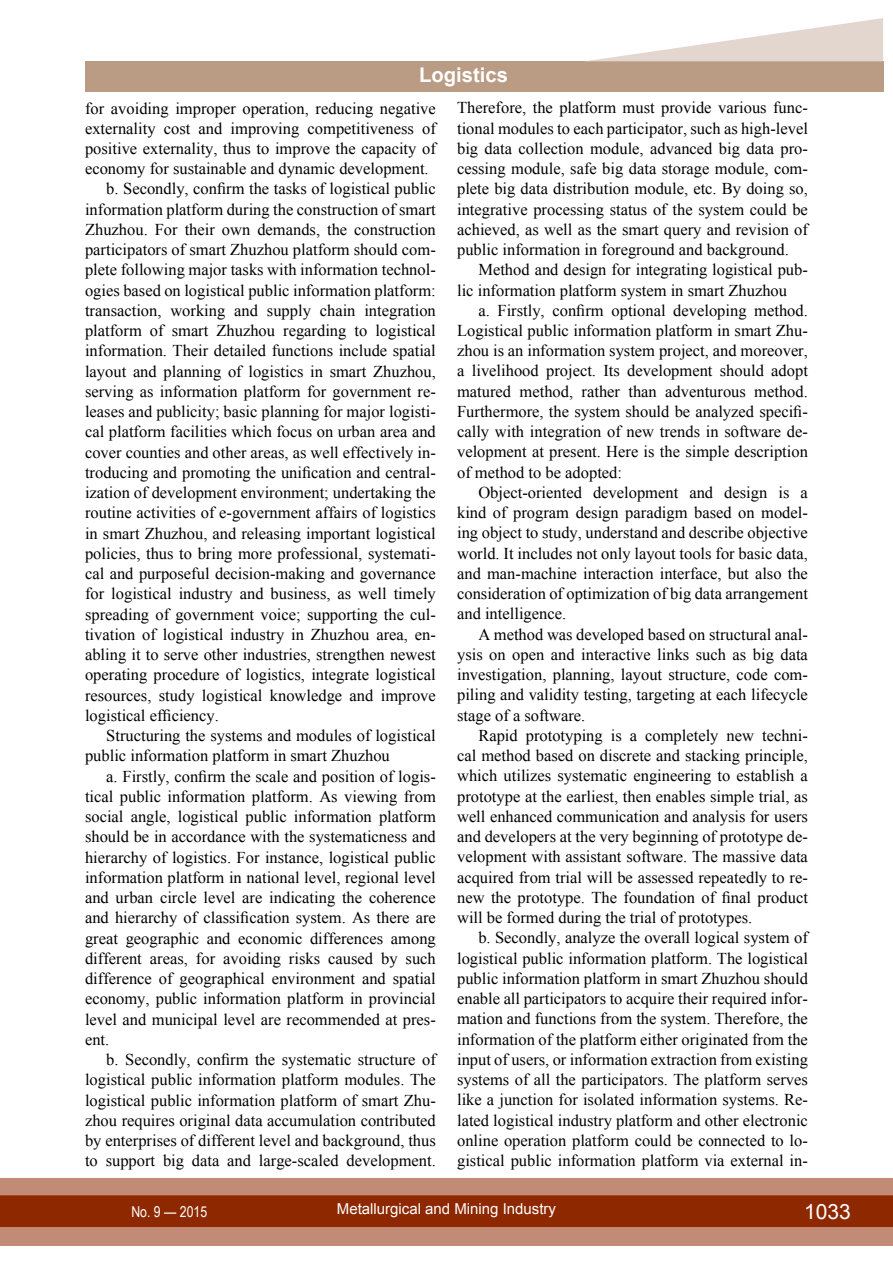
<style>
.page{position:relative;width:893px;height:1263px;background:#fff}
.page>*{position:absolute;margin:0;border:0;box-sizing:border-box;transform-origin:0 0}
.t1{font:21px "Arial";color:#fff}
.t2{font:700 20.25px "Arial";color:#fff}
.t3{font:16.5px/20.2px "Times New Roman";color:#000;text-align:justify}
.t4{font:15px "Arial";color:#fff}
.t5{font:15px "Arial Narrow";color:#fff}
</style>
<div class="page">
<div style="left:0;top:1178px;width:893px;height:68px;background:#c28b76"></div>
<div style="left:0;top:1195px;width:893px;height:32px;background:#8e2800;border:2px solid #8e2800"></div>
<div style="left:85px;top:62px;width:798px;height:30px;background:#ba9c85"></div>
<svg style="left:583px;top:18px;width:300px;height:44px"></svg>
<p class="t2" style="left:419px;top:62px;width:90px">Logistics</p>
<p class="t3" style="left:85px;top:98px;width:352px">for avoiding improper operation, reducing negative</p>
<p class="t3" style="left:85px;top:118px;width:352px">externality cost and improving competitiveness of</p>
<p class="t3" style="left:85px;top:138px;width:352px">positive externality, thus to improve the capacity of</p>
<p class="t3" style="left:85px;top:158px;width:345px">economy for sustainable and dynamic development.</p>
<p class="t3" style="left:106px;top:179px;width:331px">b. Secondly, confirm the tasks of logistical public</p>
<p class="t3" style="left:85px;top:199px;width:352px">information platform during the construction of smart</p>
<p class="t3" style="left:85px;top:219px;width:352px">Zhuzhou. For their own demands, the construction</p>
<p class="t3" style="left:85px;top:239px;width:352px">participators of smart Zhuzhou platform should com-</p>
<p class="t3" style="left:85px;top:260px;width:352px">plete following major tasks with information technol-</p>
<p class="t3" style="left:85px;top:280px;width:352px">ogies based on logistical public information platform:</p>
<p class="t3" style="left:85px;top:300px;width:352px">transaction, working and supply chain integration</p>
<p class="t3" style="left:85px;top:320px;width:352px">platform of smart Zhuzhou regarding to logistical</p>
<p class="t3" style="left:85px;top:341px;width:352px">information. Their detailed functions include spatial</p>
<p class="t3" style="left:85px;top:361px;width:352px">layout and planning of logistics in smart Zhuzhou,</p>
<p class="t3" style="left:85px;top:381px;width:352px">serving as information platform for government re-</p>
<p class="t3" style="left:85px;top:401px;width:352px">leases and publicity; basic planning for major logisti-</p>
<p class="t3" style="left:85px;top:422px;width:352px">cal platform facilities which focus on urban area and</p>
<p class="t3" style="left:85px;top:442px;width:352px">cover counties and other areas, as well effectively in-</p>
<p class="t3" style="left:85px;top:462px;width:352px">troducing and promoting the unification and central-</p>
<p class="t3" style="left:85px;top:482px;width:352px">ization of development environment; undertaking the</p>
<p class="t3" style="left:85px;top:502px;width:352px">routine activities of e-government affairs of logistics</p>
<p class="t3" style="left:85px;top:523px;width:352px">in smart Zhuzhou, and releasing important logistical</p>
<p class="t3" style="left:85px;top:543px;width:352px">policies, thus to bring more professional, systemati-</p>
<p class="t3" style="left:85px;top:563px;width:352px">cal and purposeful decision-making and governance</p>
<p class="t3" style="left:85px;top:583px;width:352px">for logistical industry and business, as well timely</p>
<p class="t3" style="left:85px;top:604px;width:352px">spreading of government voice; supporting the cul-</p>
<p class="t3" style="left:85px;top:624px;width:352px">tivation of logistical industry in Zhuzhou area, en-</p>
<p class="t3" style="left:85px;top:644px;width:352px">abling it to serve other industries, strengthen newest</p>
<p class="t3" style="left:85px;top:664px;width:352px">operating procedure of logistics, integrate logistical</p>
<p class="t3" style="left:85px;top:685px;width:352px">resources, study logistical knowledge and improve</p>
<p class="t3" style="left:85px;top:705px;width:135px">logistical efficiency.</p>
<p class="t3" style="left:106px;top:725px;width:331px">Structuring the systems and modules of logistical</p>
<p class="t3" style="left:85px;top:745px;width:306px">public information platform in smart Zhuzhou</p>
<p class="t3" style="left:106px;top:766px;width:331px">a. Firstly, confirm the scale and position of logis-</p>
<p class="t3" style="left:85px;top:786px;width:352px">tical public information platform. As viewing from</p>
<p class="t3" style="left:85px;top:806px;width:352px">social angle, logistical public information platform</p>
<p class="t3" style="left:85px;top:826px;width:352px">should be in accordance with the systematicness and</p>
<p class="t3" style="left:85px;top:847px;width:352px">hierarchy of logistics. For instance, logistical public</p>
<p class="t3" style="left:85px;top:867px;width:352px">information platform in national level, regional level</p>
<p class="t3" style="left:85px;top:887px;width:352px">and urban circle level are indicating the coherence</p>
<p class="t3" style="left:85px;top:907px;width:352px">and hierarchy of classification system. As there are</p>
<p class="t3" style="left:85px;top:928px;width:352px">great geographic and economic differences among</p>
<p class="t3" style="left:85px;top:948px;width:352px">different areas, for avoiding risks caused by such</p>
<p class="t3" style="left:85px;top:968px;width:352px">difference of geographical environment and spatial</p>
<p class="t3" style="left:85px;top:988px;width:352px">economy, public information platform in provincial</p>
<p class="t3" style="left:85px;top:1009px;width:352px">level and municipal level are recommended at pres-</p>
<p class="t3" style="left:85px;top:1029px;width:26px">ent.</p>
<p class="t3" style="left:106px;top:1049px;width:331px">b. Secondly, confirm the systematic structure of</p>
<p class="t3" style="left:85px;top:1069px;width:352px">logistical public information platform modules. The</p>
<p class="t3" style="left:85px;top:1090px;width:352px">logistical public information platform of smart Zhu-</p>
<p class="t3" style="left:85px;top:1110px;width:352px">zhou requires original data accumulation contributed</p>
<p class="t3" style="left:85px;top:1130px;width:352px">by enterprises of different level and background, thus</p>
<p class="t3" style="left:85px;top:1150px;width:352px">to support big data and large-scaled development.</p>
<p class="t3" style="left:457px;top:97px;width:352px">Therefore, the platform must provide various func&shy;tional modules to each participator, such as high-level big data collection module, advanced big data pro&shy;cessing module, safe big data storage module, com&shy;plete big data distribution module, etc. By doing so, integrative processing status of the system could be achieved, as well as the smart query and revision of public information in foreground and background.</p>
<p class="t3" style="left:457px;top:259px;width:352px;text-indent:21px">Method and design for integrating logistical pub&shy;lic information platform system in smart Zhuzhou</p>
<p class="t3" style="left:457px;top:300px;width:352px;text-indent:21px">a. Firstly, confirm optional developing method.<br>Logistical public information platform in smart Zhu&shy;zhou is an information system project, and moreover, a livelihood project. Its development should adopt matured method, rather than adventurous method.<br>Furthermore, the system should be analyzed specifi&shy;cally with integration of new trends in software de&shy;velopment at present. Here is the simple description of method to be adopted:</p>
<p class="t3" style="left:457px;top:482px;width:352px;text-indent:21px">Object-oriented development and design is a kind of program design paradigm based on model&shy;ing object to study, understand and describe objective world. It includes not only layout tools for basic data, and man-machine interaction interface, but also the consideration of optimization of big data arrangement and intelligence.</p>
<p class="t3" style="left:457px;top:624px;width:352px;text-indent:21px">A method was developed based on structural anal&shy;ysis on open and interactive links such as big data investigation, planning, layout structure, code com&shy;piling and validity testing, targeting at each lifecycle stage of a software.</p>
<p class="t3" style="left:457px;top:725px;width:352px;text-indent:21px">Rapid prototyping is a completely new techni&shy;cal method based on discrete and stacking principle, which utilizes systematic engineering to establish a prototype at the earliest, then enables simple trial, as well enhanced communication and analysis for users and developers at the very beginning of prototype de&shy;velopment with assistant software. The massive data acquired from trial will be assessed repeatedly to re&shy;new the prototype. The foundation of final product will be formed during the trial of prototypes.</p>
<p class="t3" style="left:457px;top:927px;width:352px;text-indent:21px">b. Secondly, analyze the overall logical system of logistical public information platform. The logistical public information platform in smart Zhuzhou should enable all participators to acquire their required infor&shy;mation and functions from the system. Therefore, the information of the platform either originated from the input of users, or information extraction from existing systems of all the participators. The platform serves like a junction for isolated information systems. Re&shy;lated logistical industry platform and other electronic online operation platform could be connected to lo&shy;gistical public information platform via external in-</p>
<p class="t5" style="left:131px;top:1200px;width:77px">No. 9 — 2015</p>
<p class="t4" style="left:337px;top:1199px;width:221px">Metallurgical and Mining Industry</p>
<p class="t1" style="left:804px;top:1197px;width:48px">1033</p>
</div>
